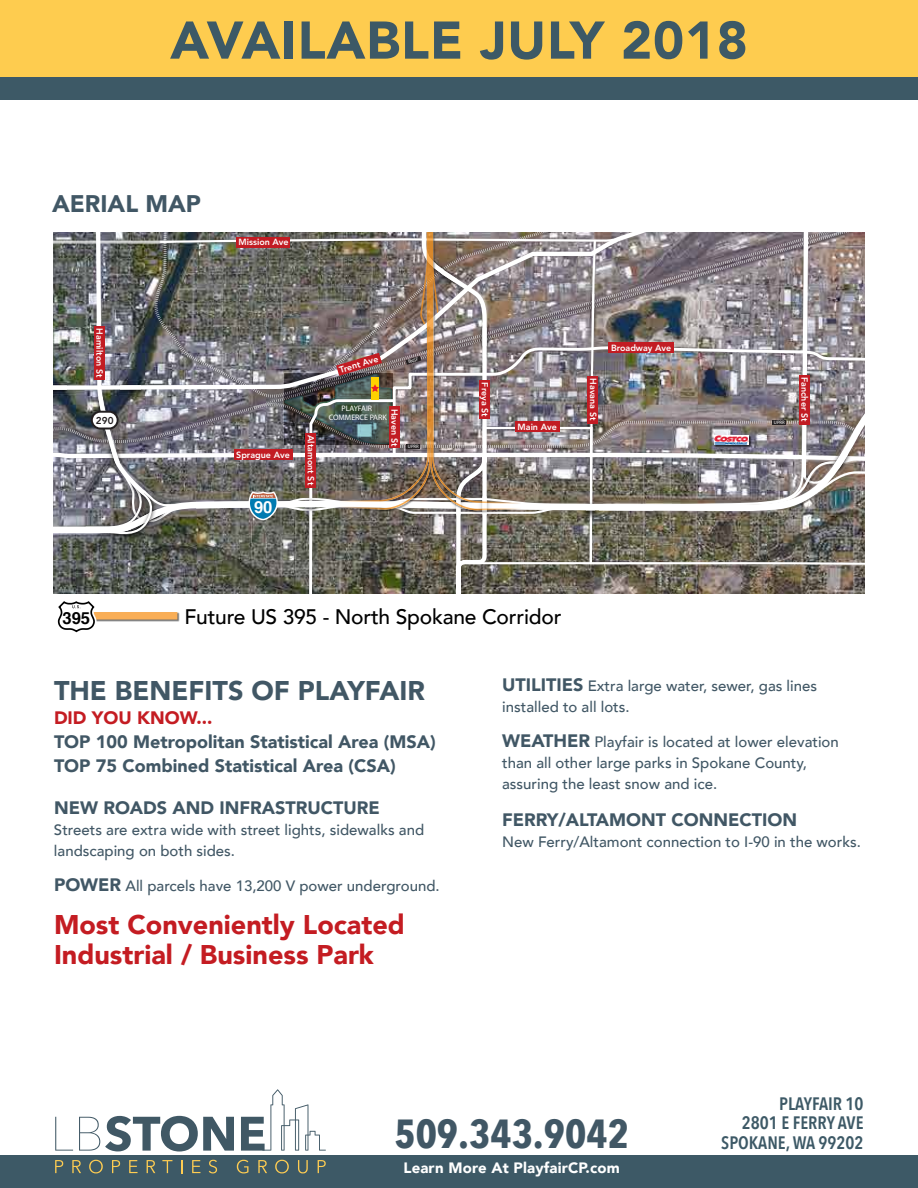
<style>
.page{position:relative;width:918px;height:1188px;background:#fff}
.page>*{position:absolute;margin:0;border:0;box-sizing:border-box;transform-origin:0 0}
.t1{font:900 52.5px "Avenir";letter-spacing:.015em;color:#3d5966}
.t2{font:700 40.5px "Avenir Next Condensed";color:#415765}
.t3{font:900 27px/30px "Avenir";color:#c41c22}
.t4{font:900 27px "Avenir";color:#415765}
.t5{font:900 24px "Avenir";color:#415765}
.t6{font:500 21px "Avenir";letter-spacing:-.01em;color:#000}
.t7{font:900 18px/24px "Avenir";color:#415765}
.t8{font:600 18px/19.5px "Avenir Next Condensed";color:#3d5966;text-align:right}
.t9{font:900 18px "Avenir";color:#c41c22}
.t10{font:700 16.65px "Helvetica";color:#000}
.t11{font:700 16.5px "Helvetica";color:#fff}
.t12{font:500 15px/21px "Avenir";color:#415765}
.t13{font:900 15px "Avenir";letter-spacing:.01em;color:#fff}
.t14{font:800 9.9px "Avenir LT Std";color:#231f20}
.t15{font:800 9px "Avenir LT Std";color:#fff}
.t16{font:7.95px/9.3px "Myriad Pro";color:#fff;text-align:center}
.t17{font:4.8px "Myriad Pro";color:#fff}
.s1{font-weight:900;font-size:18px}
</style>
<div class="page">
<div style="left:0;top:1155px;width:918px;height:33px;background:#3d5966"></div>
<svg style="left:55px;top:1160px;width:8px;height:13px"></svg>
<svg style="left:72px;top:1160px;width:9px;height:13px"></svg>
<svg style="left:89px;top:1160px;width:14px;height:13px"></svg>
<svg style="left:112px;top:1160px;width:8px;height:13px"></svg>
<svg style="left:129px;top:1160px;width:9px;height:13px"></svg>
<svg style="left:147px;top:1160px;width:8px;height:13px"></svg>
<svg style="left:162px;top:1160px;width:10px;height:13px"></svg>
<svg style="left:181px;top:1160px;width:1px;height:13px"></svg>
<svg style="left:192px;top:1160px;width:8px;height:13px"></svg>
<svg style="left:209px;top:1160px;width:8px;height:13px"></svg>
<svg style="left:237px;top:1160px;width:11px;height:13px"></svg>
<svg style="left:258px;top:1160px;width:9px;height:13px"></svg>
<svg style="left:275px;top:1160px;width:14px;height:13px"></svg>
<svg style="left:298px;top:1160px;width:10px;height:13px"></svg>
<svg style="left:318px;top:1160px;width:8px;height:13px"></svg>
<svg style="left:55px;top:1117px;width:18px;height:34px"></svg>
<svg style="left:79px;top:1116px;width:155px;height:36px"></svg>
<svg style="left:241px;top:1089px;width:85px;height:62px"></svg>
<div style="left:0;top:0;width:918px;height:100px;background:#3d5966"></div>
<div style="left:0;top:0;width:918px;height:77px;background:#fecc4f"></div>
<img style="left:53px;top:232px;width:812px;height:401px">
<h1 class="t1" style="left:170px;top:-5px;width:579px">AVAILABLE JULY 2018</h1>
<h3 class="t5" style="left:52px;top:183px;width:150px">AERIAL MAP</h3>
<p class="t15" style="left:105px;top:328px;width:51px;rotate:90deg">Hamilton St</p>
<p class="t14" style="left:96px;top:414px;width:19px">290</p>
<p class="t15" style="left:239px;top:236px;width:52px">Mission Ave</p>
<p class="t15" style="left:236px;top:449px;width:55px">Sprague Ave</p>
<p class="t11" style="left:254px;top:493px;width:20px">90</p>
<p class="t15" style="left:316px;top:435px;width:52px;rotate:90deg">Altamont St</p>
<p class="t15" style="left:338px;top:365px;width:42px;rotate:-17deg">Trent Ave</p>
<p class="t17" style="left:407px;top:359px;width:12px;rotate:-17deg">BNSF</p>
<p class="t16" style="left:329px;top:404px;width:59px">PLAYFAIR<br>COMMERCE PARK</p>
<p class="t15" style="left:400px;top:409px;width:39px;rotate:90deg">Haven St</p>
<p class="t17" style="left:408px;top:443px;width:12px">UPRR</p>
<p class="t15" style="left:611px;top:342px;width:62px">Broadway Ave</p>
<p class="t15" style="left:490px;top:382px;width:36px;rotate:90deg">Freya St</p>
<p class="t15" style="left:810px;top:377px;width:46px;rotate:90deg">Fancher St</p>
<p class="t15" style="left:599px;top:378px;width:43px;rotate:90deg">Havana St</p>
<p class="t17" style="left:774px;top:419px;width:12px">UPRR</p>
<p class="t15" style="left:518px;top:421px;width:41px">Main Ave</p>
<p class="t10" style="left:62px;top:604px;width:29px">395</p>
<h3 class="t6" style="left:184px;top:598px;width:379px">Future US 395 - North Spokane Corridor</h3>
<h3 class="t4" style="left:54px;top:668px;width:373px">THE BENEFITS OF PLAYFAIR</h3>
<p class="t9" style="left:54px;top:703px;width:160px">DID YOU KNOW...</p>
<p class="t7" style="left:54px;top:729px;width:383px">TOP 100 Metropolitan Statistical Area (MSA)<br>TOP 75 Combined Statistical Area (CSA)</p>
<p class="t7" style="left:54px;top:795px;width:327px">NEW ROADS AND INFRASTRUCTURE</p>
<p class="t12" style="left:54px;top:819px;width:372px">Streets are extra wide with street lights, sidewalks and landscaping on both sides.</p>
<p class="t12" style="left:54px;top:874px;width:387px"><span class="s1">POWER</span> All parcels have 13,200 V power underground.</p>
<h3 class="t3" style="left:54px;top:909px;width:352px">Most Conveniently Located<br>Industrial / Business Park</h3>
<p class="t12" style="left:502px;top:675px;width:316px"><span class="s1">UTILITIES</span> Extra large water, sewer, gas lines installed to all lots.</p>
<p class="t12" style="left:502px;top:730px;width:338px"><span class="s1">WEATHER</span> Playfair is located at lower elevation than all other large parks in Spokane County, assuring the least snow and ice.</p>
<p class="t7" style="left:502px;top:807px;width:296px">FERRY/ALTAMONT CONNECTION</p>
<p class="t12" style="left:502px;top:831px;width:360px">New Ferry/Altamont connection to I-90 in the works.</p>
<h2 class="t2" style="left:394px;top:1109px;width:236px">509.343.9042</h2>
<p class="t13" style="left:403px;top:1155px;width:218px">Learn More At PlayfairCP.com</p>
<p class="t8" style="left:721px;top:1093px;width:144px">PLAYFAIR 10<br>2801 E FERRY AVE<br>SPOKANE, WA 99202</p>
</div>
